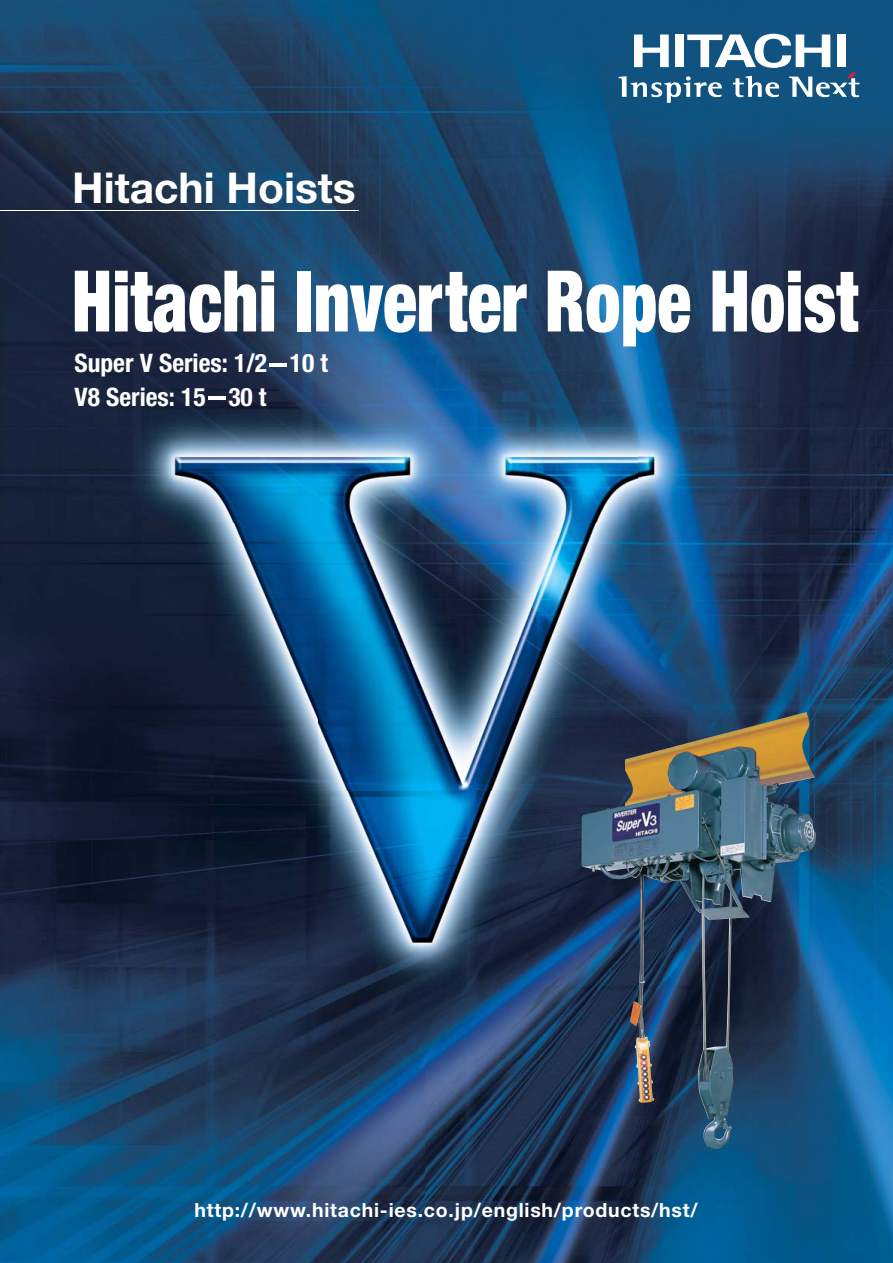
<style>
.page{position:relative;width:893px;height:1263px;background:#fff}
.page>*{position:absolute;margin:0;border:0;box-sizing:border-box;transform-origin:0 0}
.t1{font:900 condensed 85.05px "Helvetica Neue LT Std";color:#fff;scale:.83 1}
.t2{font:700 42.45px "Helvetica Neue LT Std";color:#fff}
.t3{font:700 condensed 25.5px/33.2px "Helvetica Neue LT Std";color:#fff}
.t4{font:700 19.5px "Helvetica Neue LT Std";letter-spacing:.04em;color:#fff}
</style>
<div class="page">
<img style="left:0;top:0;width:893px;height:1263px">
<svg style="left:619px;top:34px;width:240px;height:69px"></svg>
<img style="left:625px;top:712px;width:190px;height:34px">
<img style="left:581px;top:746px;width:235px;height:403px">
<hr style="left:0;top:210px;width:359px;height:1px;background:#fff">
<h2 class="t2" style="left:72px;top:173px;width:285px">Hitachi Hoists</h2>
<h1 class="t1" style="left:72px;top:271px;width:949px">Hitachi Inverter Rope Hoist</h1>
<h3 class="t3" style="left:75px;top:350px;width:255px">Super V Series: 1/2-10 t<br>V8 Series: 15-30 t</h3>
<p class="t4" style="left:194px;top:1203px;width:505px">http://www.hitachi-ies.co.jp/english/products/hst/</p>
</div>
